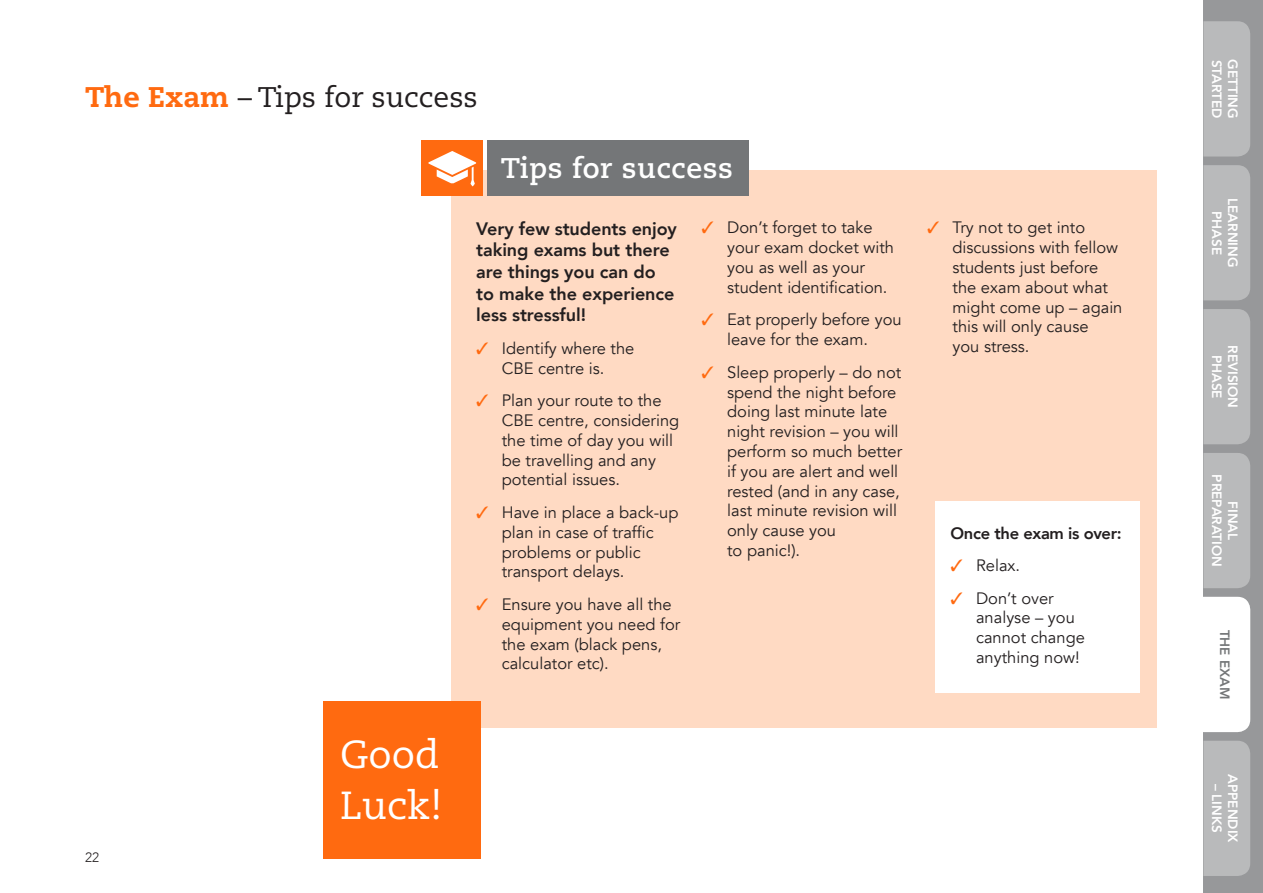
<style>
.page{position:relative;width:1263px;height:893px;background:#fff}
.page>*{position:absolute;margin:0;border:0;box-sizing:border-box;transform-origin:0 0}
.C_HEAD_WHITE{font:39.15px/50.6px "Caecilia";color:#fff}
.RUNNING_HEADER{font:28.35px "Caecilia";color:#231f20}
.STUDY_TIPS_HEADER{font:700 28.35px "Caecilia";letter-spacing:.02em;color:#fff}
.D_HEAD{font:800 18px/21.6px "Avenir";letter-spacing:-.005em;color:#231f20}
.t1{font:16.5px/19.8px "Avenir";color:#231f20}
.STUDY_TIPS_TICK_BULL{font:800 16.5px "Avenir";letter-spacing:-.02em;color:#231f20}
.t2{font:800 13.5px/16.2px "Avenir";color:#fff;text-align:center}
.t3{font:800 13.5px "Avenir";color:#747678}
.t4{font:300 13.5px "Avenir";color:#231f20}
.s1{font-weight:800;color:#ff6a10}
.s2{color:#ff6a10}
</style>
<div class="page">
<div style="left:1203px;top:0;width:60px;height:893px;background:#97989a"></div>
<div style="left:1203px;top:21px;width:47px;height:136px;background:#b9babb"></div>
<div style="left:1203px;top:165px;width:47px;height:135px;background:#b9babb"></div>
<div style="left:1203px;top:309px;width:47px;height:135px;background:#b9babb"></div>
<div style="left:1203px;top:453px;width:47px;height:135px;background:#b9babb"></div>
<div style="left:1203px;top:741px;width:47px;height:135px;background:#b9babb"></div>
<div style="left:451px;top:170px;width:706px;height:557px;background:#ffdac3"></div>
<div style="left:487px;top:140px;width:261px;height:56px;background:#747678"></div>
<div style="left:421px;top:140px;width:61px;height:56px;background:#ff6a10"></div>
<svg style="left:428px;top:151px;width:48px;height:35px"></svg>
<div style="left:935px;top:502px;width:205px;height:191px;background:#fff"></div>
<div style="left:323px;top:702px;width:157px;height:157px;background:#ff6a10"></div>
<div style="left:1203px;top:597px;width:47px;height:135px;background:#fff"></div>
<p class="RUNNING_HEADER" style="left:85px;top:81px;width:394px"><span class="s1">The Exam</span> – Tips for success</p>
<p class="STUDY_TIPS_HEADER" style="left:501px;top:151px;width:233px">Tips for success</p>
<p class="D_HEAD" style="left:476px;top:218px;width:202px">Very few students enjoy taking exams but there are things you can do to make the experience less stressful!</p>
<p class="t1" style="left:476px;top:339px;width:160px;text-align:center"><span class="s2">✓</span> Identify where the<br>CBE centre is.</p>
<p class="t1" style="left:502px;top:391px;width:179px;text-indent:-26px"><span class="s2">✓</span> Plan your route to the<br>CBE centre, considering the time of day you will be travelling and any potential issues.</p>
<p class="t1" style="left:502px;top:503px;width:178px;text-indent:-26px"><span class="s2">✓</span> Have in place a back-up plan in case of traffic problems or public transport delays.</p>
<p class="t1" style="left:502px;top:595px;width:180px;text-indent:-26px"><span class="s2">✓</span> Ensure you have all the equipment you need for the exam (black pens, calculator etc).</p>
<p class="t1" style="left:727px;top:218px;width:168px;text-indent:-26px"><span class="s2">✓</span> Don’t forget to take your exam docket with you as well as your student identification.</p>
<p class="t1" style="left:702px;top:310px;width:201px;text-align:center"><span class="s2">✓</span> Eat properly before you leave for the exam.</p>
<p class="t1" style="left:727px;top:362px;width:177px;text-indent:-26px"><span class="s2">✓</span> Sleep properly – do not spend the night before doing last minute late night revision – you will perform so much better if you are alert and well rested (and in any case, last minute revision will only cause you<br>to panic!).</p>
<p class="t1" style="left:952px;top:218px;width:171px;text-indent:-26px"><span class="s2">✓</span> Try not to get into discussions with fellow students just before the exam about what might come up – again this will only cause<br>you stress.</p>
<p class="STUDY_TIPS_TICK_BULL" style="left:950px;top:520px;width:173px">Once the exam is over:</p>
<p class="t1" style="left:950px;top:556px;width:71px"><span class="s2">✓</span> Relax.</p>
<p class="t1" style="left:976px;top:588px;width:110px;text-indent:-26px"><span class="s2">✓</span> Don’t over analyse – you cannot change anything now!</p>
<p class="t4" style="left:85px;top:849px;width:16px">22</p>
<p class="C_HEAD_WHITE" style="left:340px;top:730px;width:104px">Good<br>Luck!</p>
<p class="t2" style="left:1225px;top:60px;width:60px;rotate:90deg">STARTED</p>
<p class="t2" style="left:1241px;top:59px;width:61px;rotate:90deg">GETTING</p>
<p class="t2" style="left:1241px;top:198px;width:71px;rotate:90deg">LEARNING<br>PHASE</p>
<p class="t2" style="left:1241px;top:345px;width:65px;rotate:90deg">REVISION<br>PHASE</p>
<p class="t2" style="left:1241px;top:474px;width:94px;rotate:90deg">FINAL<br>PREPARATION</p>
<p class="t3" style="left:1235px;top:630px;width:71px;rotate:90deg">THE EXAM</p>
<p class="t2" style="left:1241px;top:774px;width:70px;rotate:90deg">APPENDIX</p>
<p class="t2" style="left:1225px;top:784px;width:51px;rotate:90deg">– LINKS</p>
</div>
